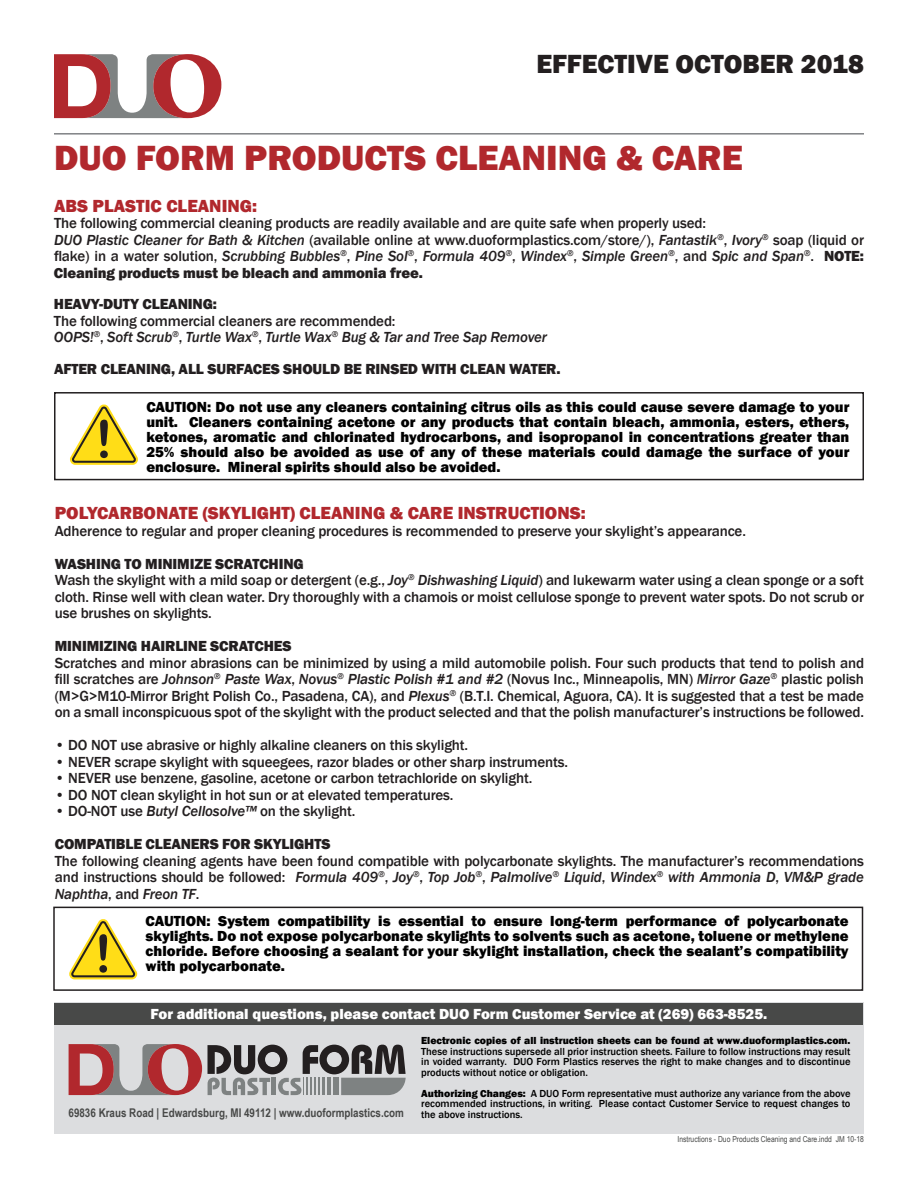
<style>
.page{position:relative;width:918px;height:1188px;background:#fff}
.page>*{position:absolute;margin:0;border:0;box-sizing:border-box;transform-origin:0 0}
.t1{font:800 36px "Franklin Gothic";color:#b1282d}
.t2{font:800 27px "Franklin Gothic";color:#231f20}
.t3{font:800 18px "Franklin Gothic";color:#b1282d}
.t4{font:500 15px/16.5px "Franklin Gothic";letter-spacing:-.01em;color:#231f20}
.t5{font:800 15px/15px "Franklin Gothic";color:#000;text-align:justify}
.t6{font:800 15px "Franklin Gothic";letter-spacing:-.01em;color:#231f20}
.t7{font:italic 500 15px/16.5px "Franklin Gothic";letter-spacing:-.01em;color:#231f20}
.t8{font:800 15px "Franklin Gothic";color:#fff}
.t9{font:700 12px "Arial Narrow";color:#484948}
.t10{font:500 10.5px/10.5px "Franklin Gothic";color:#000;text-align:justify}
.t11{font:800 10.5px "Franklin Gothic";color:#000}
.t12{font:8.25px "Arial Narrow";color:#484948}
.s1{font-style:italic}
.s2{font-weight:800}
.s3{font-style:normal}
</style>
<div class="page">
<div style="left:54px;top:1002px;width:810px;height:132px;background:#dcdddf"></div>
<svg style="left:69px;top:1044px;width:133px;height:51px"></svg>
<svg style="left:208px;top:1045px;width:198px;height:50px"></svg>
<hr style="left:54px;top:133px;width:810px;height:2px;background:#808285">
<svg style="left:54px;top:54px;width:167px;height:64px"></svg>
<div style="left:55px;top:1003px;width:808px;height:22px;background:#484948"></div>
<div style="left:54px;top:392px;width:810px;height:88px;border:2px solid #231f20"></div>
<svg style="left:70px;top:404px;width:68px;height:61px"></svg>
<div style="left:53px;top:907px;width:810px;height:84px;border:2px solid #231f20"></div>
<svg style="left:69px;top:919px;width:69px;height:60px"></svg>
<h2 class="t2" style="left:536px;top:46px;width:329px">EFFECTIVE OCTOBER 2018</h2>
<h1 class="t1" style="left:54px;top:135px;width:690px">DUO FORM PRODUCTS CLEANING &amp; CARE</h1>
<p class="t3" style="left:54px;top:194px;width:205px">ABS PLASTIC CLEANING:</p>
<p class="t4" style="left:54px;top:215px;width:812px">The following commercial cleaning products are readily available and are quite safe when properly used:<br><span class="s1">DUO Plastic Cleaner for Bath &amp; Kitchen</span> (available online at www.duoformplastics.com/store/), <span class="s1">Fantastik</span><sup>®</sup>, <span class="s1">Ivory</span><sup>®</sup> soap (liquid or flake) in a water solution, <span class="s1">Scrubbing Bubbles</span><sup>®</sup>, <span class="s1">Pine Sol</span><sup>®</sup>, <span class="s1">Formula 409</span><sup>®</sup>, <span class="s1">Windex</span><sup>®</sup>, <span class="s1">Simple Green</span><sup>®</sup>, and <span class="s1">Spic and Span</span><sup>®</sup>. <span class="s2">NOTE:<br>Cleaning products must be bleach and ammonia free.</span></p>
<p class="t6" style="left:54px;top:294px;width:164px">HEAVY-DUTY CLEANING:</p>
<p class="t7" style="left:54px;top:313px;width:495px"><span class="s3">The following commercial cleaners are recommended:<br></span>OOPS!<sup>®</sup><span class="s3">,</span> Soft Scrub<sup>®</sup><span class="s3">,</span> Turtle Wax<sup>®</sup><span class="s3">,</span> Turtle Wax<sup>®</sup> Bug &amp; Tar and Tree Sap Remover</p>
<p class="t6" style="left:54px;top:359px;width:508px">AFTER CLEANING, ALL SURFACES SHOULD BE RINSED WITH CLEAN WATER.</p>
<p class="t5" style="left:146px;top:399px;width:705px">CAUTION: Do not use any cleaners containing citrus oils as this could cause severe damage to your unit. Cleaners containing acetone or any products that contain bleach, ammonia, esters, ethers, ketones, aromatic and chlorinated hydrocarbons, and isopropanol in concentrations greater than 25% should also be avoided as use of any of these materials could damage the surface of your enclosure. Mineral spirits should also be avoided.</p>
<p class="t3" style="left:55px;top:501px;width:532px">POLYCARBONATE (SKYLIGHT) CLEANING &amp; CARE INSTRUCTIONS:</p>
<p class="t4" style="left:55px;top:523px;width:693px">Adherence to regular and proper cleaning procedures is recommended to preserve your skylight’s appearance.</p>
<p class="t4" style="left:55px;top:556px;width:811px"><span class="s2">WASHING TO MINIMIZE SCRATCHING<br></span>Wash the skylight with a mild soap or detergent (e.g., <span class="s1">Joy</span><sup>®</sup> <span class="s1">Dishwashing Liquid</span>) and lukewarm water using a clean sponge or a soft cloth. Rinse well with clean water. Dry thoroughly with a chamois or moist cellulose sponge to prevent water spots. Do not scrub or use brushes on skylights.</p>
<p class="t6" style="left:55px;top:636px;width:238px">MINIMIZING HAIRLINE SCRATCHES</p>
<p class="t4" style="left:55px;top:655px;width:811px;text-align:justify">Scratches and minor abrasions can be minimized by using a mild automobile polish. Four such products that tend to polish and fill scratches are <span class="s1">Johnson</span><sup>®</sup> <span class="s1">Paste Wax</span>, <span class="s1">Novus</span><sup>®</sup> <span class="s1">Plastic Polish #1 and #2</span> (Novus Inc., Minneapolis, MN) <span class="s1">Mirror Gaze</span><sup>®</sup> plastic polish (M&gt;G&gt;M10-Mirror Bright Polish Co., Pasadena, CA), and <span class="s1">Plexus</span><sup>®</sup> (B.T.I. Chemical, Aguora, CA). It is suggested that a test be made on a small inconspicuous spot of the skylight with the product selected and that the polish manufacturer’s instructions be followed.</p>
<p class="t4" style="left:55px;top:737px;width:415px">• DO NOT use abrasive or highly alkaline cleaners on this skylight.</p>
<p class="t4" style="left:55px;top:754px;width:515px">• NEVER scrape skylight with squeegees, razor blades or other sharp instruments.</p>
<p class="t4" style="left:55px;top:770px;width:479px">• NEVER use benzene, gasoline, acetone or carbon tetrachloride on skylight.</p>
<p class="t4" style="left:55px;top:787px;width:400px">• DO NOT clean skylight in hot sun or at elevated temperatures.</p>
<p class="t4" style="left:55px;top:803px;width:302px">• DO-NOT use <span class="s1">Butyl Cellosolve™</span> on the skylight.</p>
<p class="t6" style="left:55px;top:834px;width:277px">COMPATIBLE CLEANERS FOR SKYLIGHTS</p>
<p class="t4" style="left:55px;top:853px;width:811px;text-align:justify">The following cleaning agents have been found compatible with polycarbonate skylights. The manufacturer’s recommendations and instructions should be followed: <span class="s1">Formula 409</span><sup>®</sup>, <span class="s1">Joy</span><sup>®</sup>, <span class="s1">Top Job</span><sup>®</sup>, <span class="s1">Palmolive</span><sup>®</sup> <span class="s1">Liquid</span>, <span class="s1">Windex</span><sup>®</sup> <span class="s1">with Ammonia D</span>, <span class="s1">VM&amp;P grade Naphtha</span>, and <span class="s1">Freon TF</span>.</p>
<p class="t5" style="left:146px;top:914px;width:705px">CAUTION: System compatibility is essential to ensure long-term performance of polycarbonate skylights. Do not expose polycarbonate skylights to solvents such as acetone, toluene or methylene chloride. Before choosing a sealant for your skylight installation, check the sealant’s compatibility with polycarbonate.</p>
<p class="t8" style="left:151px;top:1004px;width:618px">For additional questions, please contact DUO Form Customer Service at (269) 663-8525.</p>
<p class="t9" style="left:69px;top:1104px;width:337px">69836 Kraus Road | Edwardsburg, MI 49112 | www.duoformplastics.com</p>
<p class="t11" style="left:421px;top:1034px;width:431px">Electronic copies of all instruction sheets can be found at www.duoformplastics.com.</p>
<p class="t10" style="left:421px;top:1046px;width:431px">These instructions supersede all prior instruction sheets. Failure to follow instructions may result in voided warranty. DUO Form Plastics reserves the right to make changes and to discontinue products without notice or obligation.</p>
<p class="t10" style="left:421px;top:1088px;width:431px"><span class="s2">Authorizing Changes:</span> A DUO Form representative must authorize any variance from the above recommended instructions, in writing. Please contact Customer Service to request changes to the above instructions.</p>
<p class="t12" style="left:677px;top:1133px;width:188px">Instructions - Duo Products Cleaning and Care.indd JM 10-18</p>
</div>
